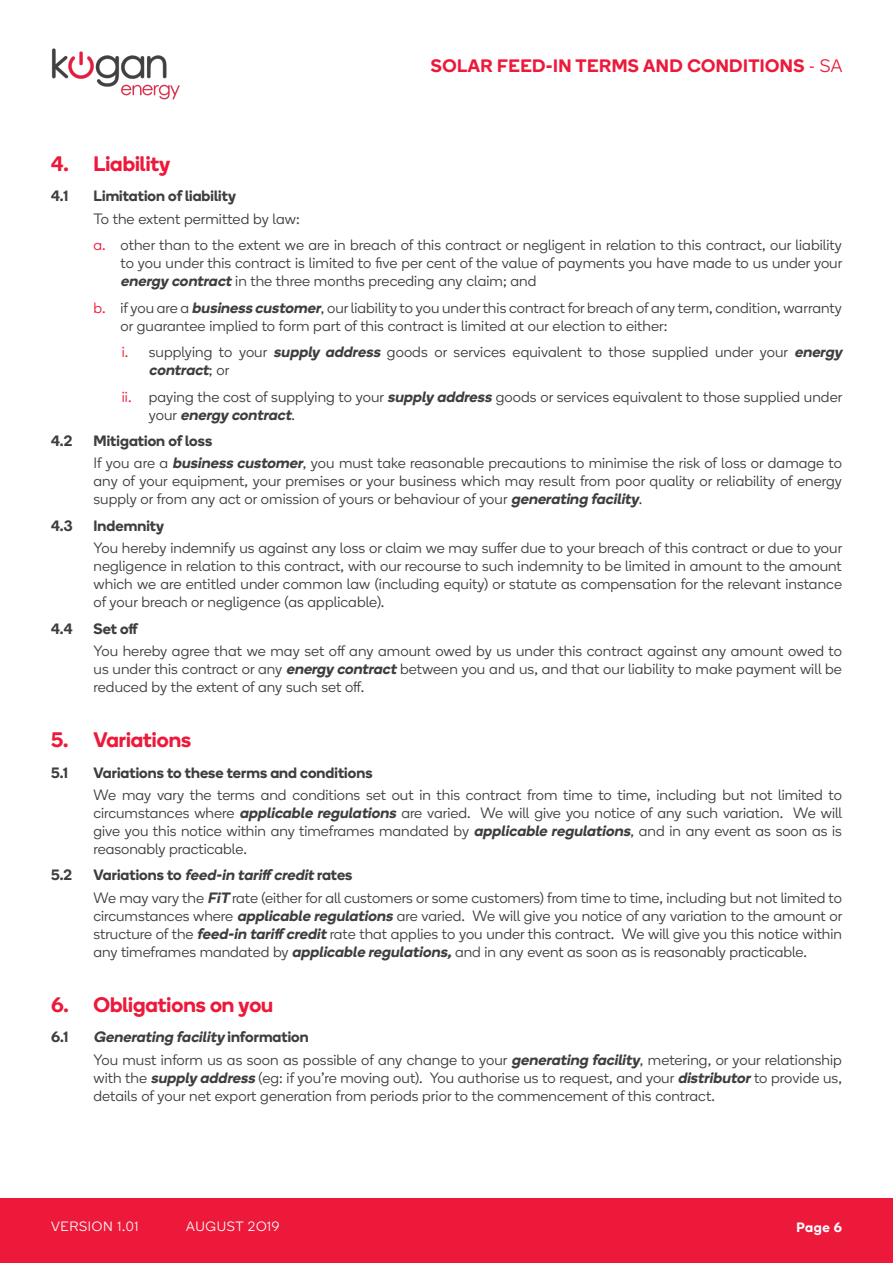
<style>
.page{position:relative;width:893px;height:1263px;background:#fff}
.page>*{position:absolute;margin:0;border:0;box-sizing:border-box;transform-origin:0 0}
.heading_line{font:600 21px "Boing";color:#ed193a}
.t1{font:600 18px "Boing";letter-spacing:.025em;color:#ed193a}
.indent_10mm_para{font:300 15px/18px "Boing";letter-spacing:.005em;color:#3e3e3f;text-align:justify}
.sub_sub{font:600 15px "Boing";letter-spacing:.005em;color:#3e3e3f}
.sub_sub-2{font:italic 600 15px "Boing";color:#3e3e3f}
.t2{font:300 13.5px "Boing";letter-spacing:.05em;color:#fff}
.t3{font:600 13.5px "Boing";color:#fff}
.s1{font-weight:300}
.s2{color:#ed193a}
.s3{font-weight:600;font-style:italic}
.s4{font-style:normal}
</style>
<div class="page">
<div style="left:0;top:1198px;width:893px;height:65px;background:#ed193a"></div>
<img style="left:51px;top:48px;width:129px;height:52px">
<p class="t1" style="left:431px;top:54px;width:413px">SOLAR FEED-IN TERMS AND CONDITIONS <span class="s1">- SA</span></p>
<p class="heading_line" style="left:51px;top:149px;width:121px">4. Liability</p>
<p class="sub_sub" style="left:51px;top:186px;width:19px">4.1</p>
<p class="sub_sub" style="left:94px;top:186px;width:144px">Limitation of liability</p>
<p class="indent_10mm_para" style="left:94px;top:209px;width:208px">To the extent permitted by law:</p>
<p class="indent_10mm_para" style="left:121px;top:236px;width:723px;text-indent:-27px"><span class="s2">a.</span> other than to the extent we are in breach of this contract or negligent in relation to this contract, our liability to you under this contract is limited to five per cent of the value of payments you have made to us under your <span class="s3">energy contract</span> in the three months preceding any claim; and</p>
<p class="indent_10mm_para" style="left:121px;top:298px;width:723px;text-indent:-27px"><span class="s2">b.</span> if you are a <span class="s3">business customer</span>, our liability to you under this contract for breach of any term, condition, warranty or guarantee implied to form part of this contract is limited at our election to either:</p>
<p class="indent_10mm_para" style="left:149px;top:343px;width:695px;text-indent:-27px"><span class="s2">i.</span> supplying to your <span class="s3">supply address</span> goods or services equivalent to those supplied under your <span class="s3">energy contract</span>; o r</p>
<p class="indent_10mm_para" style="left:149px;top:387px;width:695px;text-indent:-27px"><span class="s2">ii.</span> paying the cost of supplying to your <span class="s3">supply address</span> goods or services equivalent to those supplied under y o u r <span class="s3">energy contract</span>.</p>
<p class="sub_sub" style="left:51px;top:431px;width:23px">4.2</p>
<p class="sub_sub" style="left:94px;top:431px;width:120px">Mitigation of loss</p>
<p class="indent_10mm_para" style="left:94px;top:454px;width:750px">If you are a <span class="s3">business customer</span>, you must take reasonable precautions to minimise the risk of loss or damage to any of your equipment, your premises or your business which may result from poor quality or reliability of energy supply or from any act or omission of yours or behaviour of your <span class="s3">generating facility</span>.</p>
<p class="sub_sub" style="left:51px;top:515px;width:23px">4.3</p>
<p class="sub_sub" style="left:94px;top:515px;width:72px">Indemnity</p>
<p class="indent_10mm_para" style="left:94px;top:539px;width:750px">You hereby indemnify us against any loss or claim we may suffer due to your breach of this contract or due to your negligence in relation to this contract, with our recourse to such indemnity to be limited in amount to the amount which we are entitled under common law (including equity) or statute as compensation for the relevant instance of your breach or negligence (as applicable).</p>
<p class="sub_sub" style="left:51px;top:618px;width:23px">4.4</p>
<p class="sub_sub" style="left:94px;top:618px;width:47px">Set off</p>
<p class="indent_10mm_para" style="left:94px;top:642px;width:750px">You hereby agree that we may set off any amount owed by us under this contract against any amount owed to us under this contract or any <span class="s3">energy contract</span>between you and us, and that our liability to make payment will be reduced by the extent of any such set off.</p>
<p class="heading_line" style="left:51px;top:725px;width:142px">5. Variations</p>
<p class="sub_sub" style="left:51px;top:762px;width:19px">5.1</p>
<p class="sub_sub" style="left:94px;top:762px;width:280px">Variations to these terms and conditions</p>
<p class="indent_10mm_para" style="left:94px;top:786px;width:750px">We may vary the terms and conditions set out in this contract from time to time, including but not limited to circumstances where <span class="s3">applicable regulations</span> are varied. We will give you notice of any such variation. We will give you this notice within any timeframes mandated by <span class="s3">applicable regulations</span>, and in any event as soon as is reasonably practicable.</p>
<p class="sub_sub" style="left:51px;top:865px;width:23px">5.2</p>
<p class="sub_sub-2" style="left:94px;top:865px;width:260px"><span class="s4">Variations to</span> feed-in tariff credit <span class="s4">rates</span></p>
<p class="indent_10mm_para" style="left:94px;top:888px;width:750px">We may vary the <span class="s3">FiT</span> rate (either for all customers or some customers) from time to time, including but not limited to circumstances where <span class="s3">applicable regulations</span> are varied. We will give you notice of any variation to the amount or structure of the <span class="s3">feed-in tariff credit</span> rate that applies to you under this contract. We will give you this notice within any timeframes mandated by <span class="s3">applicable regulations,</span>and in any event as soon as is reasonably practicable.</p>
<p class="heading_line" style="left:51px;top:990px;width:224px">6. Obligations on you</p>
<p class="sub_sub" style="left:51px;top:1027px;width:19px">6.1</p>
<p class="sub_sub-2" style="left:94px;top:1027px;width:217px">Generating facility <span class="s4">i n fo r m a t i o n</span></p>
<p class="indent_10mm_para" style="left:94px;top:1050px;width:750px">You must inform us as soon as possible of any change to your <span class="s3">generating facility</span>, metering, or your relationship with the <span class="s3">supply address</span> (eg: if you’re moving out). You authorise us to request, and your <span class="s3">distributor</span>to provide us, details of your net export generation from periods prior to the commencement of this contract.</p>
<p class="t2" style="left:51px;top:1218px;width:89px">VERSION 1.01</p>
<p class="t2" style="left:186px;top:1218px;width:95px">AUGUST 2O19</p>
<p class="t3" style="left:796px;top:1218px;width:47px">Page 6</p>
</div>
